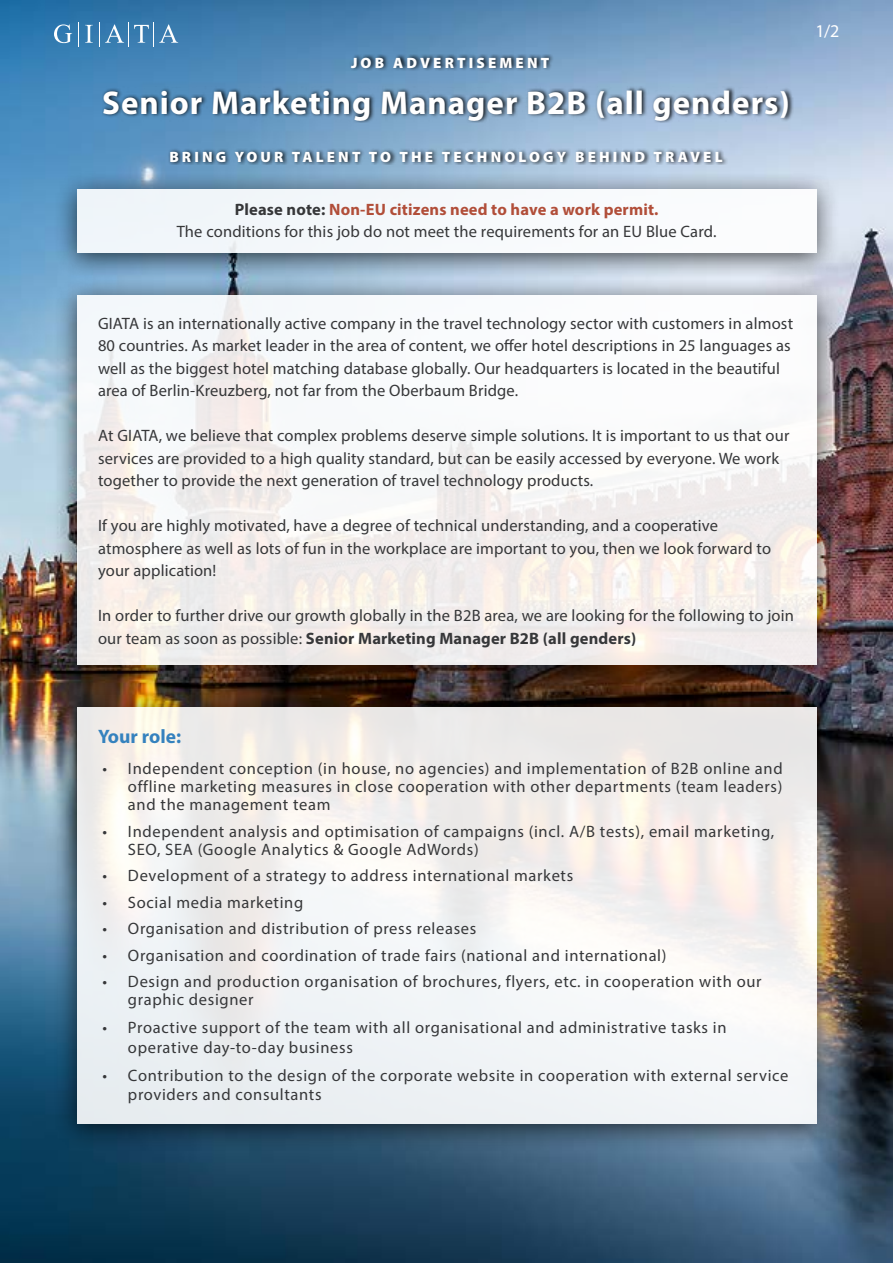
<style>
.page{position:relative;width:893px;height:1263px;background:#fff}
.page>*{position:absolute;margin:0;border:0;box-sizing:border-box;transform-origin:0 0}
.t1{font:700 33px "Myriad Pro";letter-spacing:.03em;color:#fff}
.t2{font:700 19.5px "Myriad Pro";color:#3582be}
.t3{font:18px "Myriad Pro";color:#fff}
.t4{font:16.5px/22.5px "Myriad Pro";letter-spacing:.01em;color:#363739}
.t5{font:16.5px/18px "Myriad Pro";letter-spacing:.04em;color:#363739}
.t6{font:900 15px "Myriad Pro";letter-spacing:.21em;color:#fff}
.s1{font-weight:700}
.s2{font-weight:700;color:#b14e39}
</style>
<div class="page">
<img style="left:0;top:0;width:893px;height:1263px">
<svg style="left:54px;top:24px;width:18px;height:19px"></svg>
<svg style="left:78px;top:22px;width:1px;height:25px"></svg>
<svg style="left:85px;top:25px;width:8px;height:18px"></svg>
<svg style="left:99px;top:22px;width:79px;height:25px;background:#568fbb"></svg>
<div style="left:350px;top:54px;width:204px;height:16px;background:#000;opacity:.84"></div>
<div style="left:169px;top:149px;width:559px;height:16px;background:#000;opacity:.84"></div>
<div style="left:102px;top:87px;width:691px;height:36px;background:#000;opacity:.84"></div>
<div style="left:53px;top:276px;width:787px;height:417px;background:#000;opacity:.75"></div>
<div style="left:77px;top:295px;width:739px;height:369px;background:linear-gradient(to right,#f3f1f0,#f8f6f5)"></div>
<div style="left:53px;top:170px;width:787px;height:111px;background:#000;opacity:.75"></div>
<div style="left:77px;top:189px;width:739px;height:64px;background:#f6f9fb"></div>
<div style="left:53px;top:687px;width:787px;height:465px;background:#000;opacity:.75"></div>
<div style="left:77px;top:707px;width:739px;height:416px;background:linear-gradient(to right,#eef0f0,#f4f2f0)"></div>
<p class="t6" style="left:351px;top:53px;width:200px">JOB ADVERTISEMENT</p>
<h1 class="t1" style="left:102px;top:81px;width:689px">Senior Marketing Manager B2B (all genders)</h1>
<p class="t6" style="left:169px;top:147px;width:555px">BRING YOUR TALENT TO THE TECHNOLOGY BEHIND TRAVEL</p>
<p class="t4" style="left:177px;top:198px;width:541px;text-align:center"><span class="s1">Please note:</span> <span class="s2">Non-EU citizens need to have a work permit.<br></span>The conditions for this job do not meet the requirements for an EU Blue Card.</p>
<p class="t3" style="left:815px;top:20px;width:25px">1/2</p>
<p class="t4" style="left:98px;top:311px;width:697px">GIATA is an internationally active company in the travel technology sector with customers in almost 80 countries. As market leader in the area of content, we offer hotel descriptions in 25 languages as well as the biggest hotel matching database globally. Our headquarters is located in the beautiful area of Berlin-Kreuzberg, not far from the Oberbaum Bridge.</p>
<p class="t4" style="left:98px;top:424px;width:693px">At GIATA, we believe that complex problems deserve simple solutions. It is important to us that our services are provided to a high quality standard, but can be easily accessed by everyone. We work together to provide the next generation of travel technology products.</p>
<p class="t4" style="left:98px;top:514px;width:675px">If you are highly motivated, have a degree of technical understanding, and a cooperative atmosphere as well as lots of fun in the workplace are important to you, then we look forward to your application!</p>
<p class="t4" style="left:98px;top:604px;width:697px">In order to further drive our growth globally in the B2B area, we are looking for the following to join our team as soon as possible: <span class="s1">Senior Marketing Manager B2B (all genders)</span></p>
<p class="t2" style="left:98px;top:723px;width:84px">Your role:</p>
<p class="t4" style="left:128px;top:759px;width:656px;line-height:18px;text-align:justify;text-indent:-26px">• Independent conception (in house, no agencies) and implementation of B2B online and offline marketing measures in close cooperation with other departments (team leaders) and the management team</p>
<p class="t5" style="left:128px;top:822px;width:648px;text-indent:-26px">• Independent analysis and optimisation of campaigns (incl. A/B tests), email marketing,<br>SEO, SEA (Google Analytics &amp; Google AdWords)</p>
<p class="t5" style="left:102px;top:866px;width:472px">• Development of a strategy to address international markets</p>
<p class="t5" style="left:102px;top:893px;width:202px">• Social media marketing</p>
<p class="t5" style="left:102px;top:919px;width:375px">• Organisation and distribution of press releases</p>
<p class="t5" style="left:102px;top:946px;width:566px">• Organisation and coordination of trade fairs (national and international)</p>
<p class="t5" style="left:128px;top:972px;width:635px;text-indent:-26px">• Design and production organisation of brochures, flyers, etc. in cooperation with our graphic designer</p>
<p class="t5" style="left:128px;top:1018px;width:600px;line-height:19.5px;text-indent:-26px">• Proactive support of the team with all organisational and administrative tasks in operative day-to-day business</p>
<p class="t5" style="left:128px;top:1065px;width:662px;line-height:19.5px;text-indent:-26px">• Contribution to the design of the corporate website in cooperation with external service providers and consultants</p>
</div>
